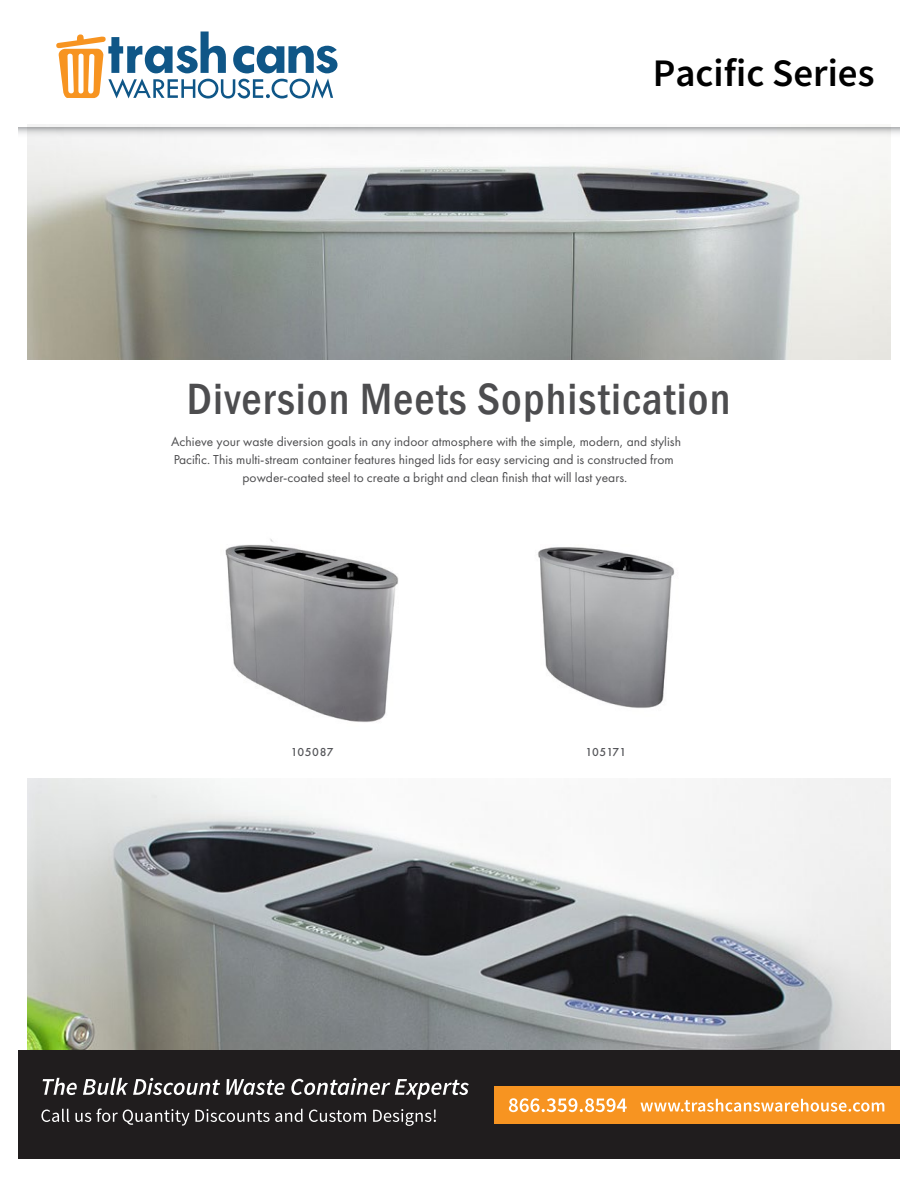
<style>
.page{position:relative;width:918px;height:1188px;background:#fff}
.page>*{position:absolute;margin:0;border:0;box-sizing:border-box;transform-origin:0 0}
.t1{font:500 condensed 45px "Franklin Gothic";letter-spacing:.025em;color:#4d4d4f}
.t2{font:600 39px "Source Sans Pro";color:#000}
.t3{font:13.5px "Futura PT";color:#4d4d4f}
.t4{font:500 12px "Futura PT";letter-spacing:.01em;color:#55565a}
</style>
<div class="page">
<img style="left:27px;top:124px;width:864px;height:236px">
<img style="left:27px;top:779px;width:864px;height:271px">
<img style="left:225px;top:538px;width:174px;height:184px">
<img style="left:537px;top:547px;width:138px;height:161px">
<div style="left:18px;top:1050px;width:882px;height:109px;background:#201d1e"></div>
<div style="left:494px;top:1087px;width:406px;height:37px;background:#f79421"></div>
<svg style="left:43px;top:1078px;width:426px;height:21px"></svg>
<svg style="left:41px;top:1109px;width:395px;height:17px"></svg>
<svg style="left:640px;top:1099px;width:244px;height:13px"></svg>
<svg style="left:56px;top:32px;width:281px;height:67px"></svg>
<svg style="left:18px;top:128px;width:882px;height:18px"></svg>
<svg style="left:509px;top:1098px;width:118px;height:14px"></svg>
<h2 class="t2" style="left:653px;top:48px;width:223px">Pacific Series</h2>
<h1 class="t1" style="left:187px;top:370px;width:545px">Diversion Meets Sophistication</h1>
<p class="t3" style="left:171px;top:434px;width:511px">Achieve your waste diversion goals in any indoor atmosphere with the simple, modern, and stylish</p>
<p class="t3" style="left:174px;top:452px;width:502px">Pacific. This multi-stream container features hinged lids for easy servicing and is constructed from</p>
<p class="t3" style="left:243px;top:470px;width:386px">powder-coated steel to create a bright and clean finish that will last years.</p>
<p class="t4" style="left:291px;top:745px;width:44px">105087</p>
<p class="t4" style="left:586px;top:745px;width:42px">105171</p>
</div>
